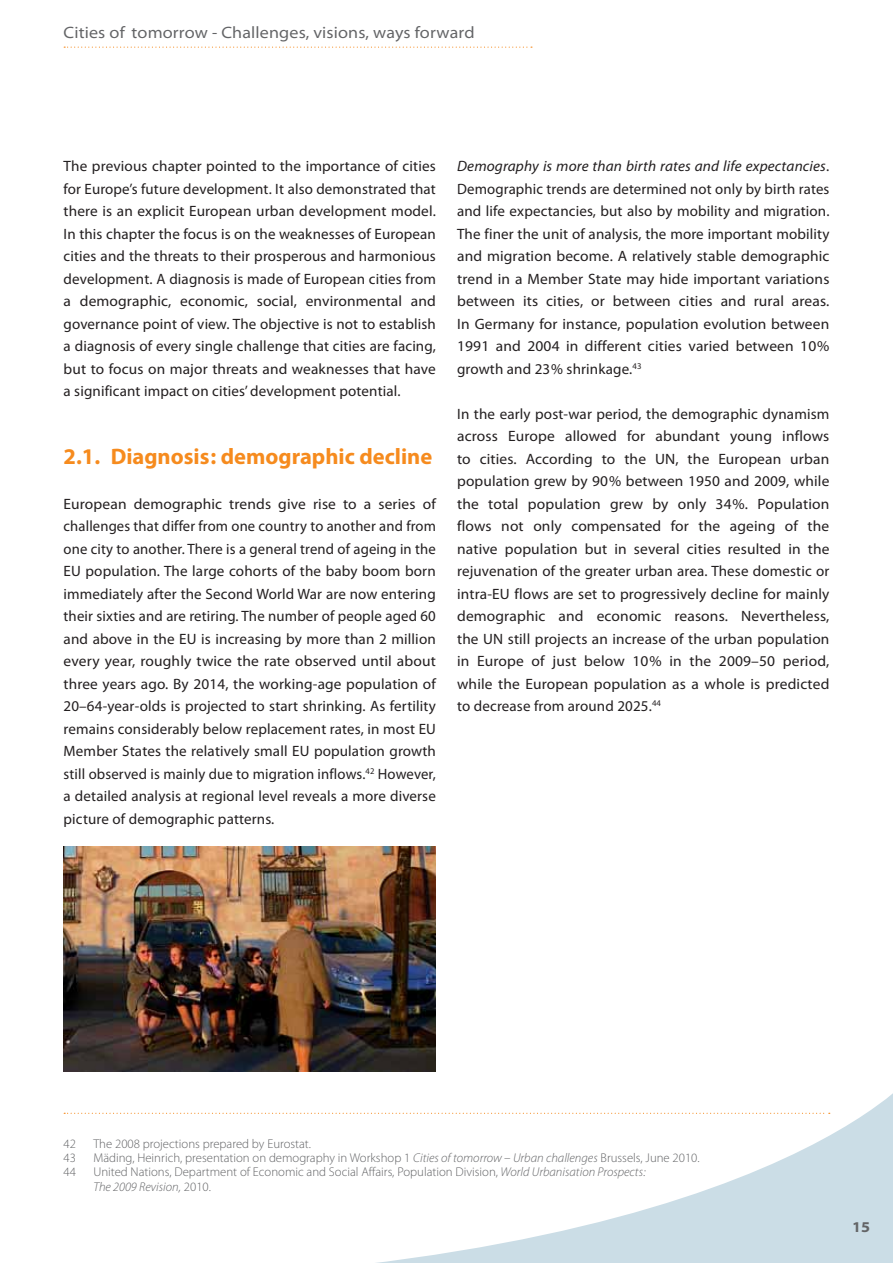
<style>
.page{position:relative;width:893px;height:1263px;background:#fff}
.page>*{position:absolute;margin:0;border:0;box-sizing:border-box;transform-origin:0 0}
.t1{font:700 22.5px "Myriad Pro";color:#f68b1e}
.t2{font:semi-expanded 16.5px "Myriad Pro";letter-spacing:.01em;color:#636466}
.t3{font:15px/22.5px "Myriad Pro";letter-spacing:.01em;color:#231f20;text-align:justify}
.t4{font:700 semi-expanded 15px "Myriad Pro";color:#636466}
.t5{font:300 12.75px/14.2px "Myriad Pro";color:#636466}
.s1{font-style:italic}
</style>
<div class="page">
<svg style="left:63px;top:1094px;width:829px;height:169px"></svg>
<svg style="left:64px;top:47px;width:468px;height:1px"></svg>
<img style="left:64px;top:846px;width:372px;height:225px">
<svg style="left:64px;top:1113px;width:765px;height:1px"></svg>
<p class="t2" style="left:64px;top:26px;width:412px">Cities of tomorrow - Challenges, visions, ways forward</p>
<p class="t3" style="left:64px;top:157px;width:374px">The previous chapter pointed to the importance of cities for Europe’s future development. It also demonstrated that there is an explicit European urban development model.<br>In this chapter the focus is on the weaknesses of European cities and the threats to their prosperous and harmonious development. A diagnosis is made of European cities from a demographic, economic, social, environmental and governance point of view. The objective is not to establish a diagnosis of every single challenge that cities are facing, but to focus on major threats and weaknesses that have a significant impact on cities’ development potential.</p>
<h1 class="t1" style="left:64px;top:448px;width:370px">2.1. Diagnosis : demographic decline</h1>
<p class="t3" style="left:64px;top:494px;width:374px">European demographic trends give rise to a series of challenges that differ from one country to another and from one city to another. There is a general trend of ageing in the EU population. The large cohorts of the baby boom born immediately after the Second World War are now entering their sixties and are retiring. The number of people aged 60 and above in the EU is increasing by more than 2 million every year, roughly twice the rate observed until about three years ago. By 2014, the working-age population of 20–64-year-olds is projected to start shrinking. As fertility remains considerably below replacement rates, in most EU Member States the relatively small EU population growth still observed is mainly due to migration inflows.<sup>42</sup> However, a detailed analysis at regional level reveals a more diverse picture of demographic patterns.</p>
<p class="t3" style="left:457px;top:157px;width:374px"><span class="s1">Demography is more than birth rates and life expectancies</span>.<br>Demographic trends are determined not only by birth rates and life expectancies, but also by mobility and migration.<br>The finer the unit of analysis, the more important mobility and migration become. A relatively stable demographic trend in a Member State may hide important variations between its cities, or between cities and rural areas.<br>In Germany for instance, population evolution between 1991 and 2004 in different cities varied between 10 % growth and 23 % shrinkage.<sup>43</sup></p>
<p class="t3" style="left:457px;top:404px;width:374px">In the early post-war period, the demographic dynamism across Europe allowed for abundant young inflows to cities. According to the UN, the European urban population grew by 90 % between 1950 and 2009, while the total population grew by only 34 %. Population flows not only compensated for the ageing of the native population but in several cities resulted in the rejuvenation of the greater urban area. These domestic or intra-EU flows are set to progressively decline for mainly demographic and economic reasons. Nevertheless, the UN still projects an increase of the urban population in Europe of just below 10 % in the 2009–50 period, while the European population as a whole is predicted to decrease from around 2025.<sup>44</sup></p>
<p class="t5" style="left:64px;top:1138px;width:14px">42</p>
<p class="t5" style="left:93px;top:1138px;width:219px">The 2008 projections prepared by Eurostat.</p>
<p class="t5" style="left:64px;top:1152px;width:14px">43</p>
<p class="t5" style="left:93px;top:1152px;width:608px">Mäding, Heinrich, presentation on demography in Workshop 1 <span class="s1">Cities of tomorrow – Urban challenges</span> Brussels, June 2010.</p>
<p class="t5" style="left:64px;top:1166px;width:14px">44</p>
<p class="t5" style="left:93px;top:1166px;width:554px">United Nations, Department of Economic and Social Affairs, Population Division, <span class="s1">World Urbanisation Prospects :<br>The 2009 Revision,</span> 2010.</p>
<p class="t4" style="left:852px;top:1218px;width:19px">15</p>
</div>
